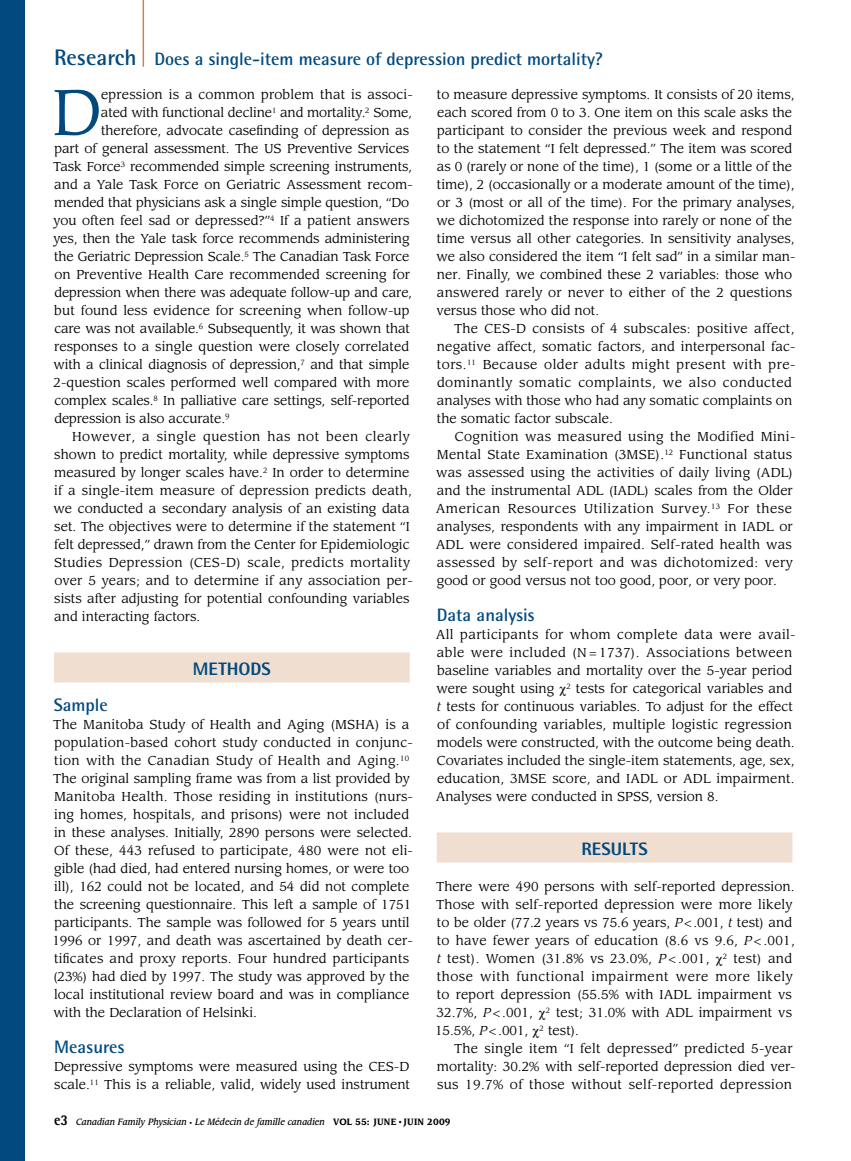
<style>
.page{position:relative;width:851px;height:1161px;background:#fff}
.page>*{position:absolute;margin:0;border:0;box-sizing:border-box;transform-origin:0 0}
.t1{font:63.6px "Leawood Std";color:#004a80}
.t2{font:700 18px "Rotis Semi Sans Std";color:#004a80}
.t3{font:800 18px "Rotis Semi Sans Std";color:#004a80}
.t4{font:12.75px/18px "Leawood Std";color:#000}
.t5{font:12.75px/18px "Leawood Std";letter-spacing:.025em;color:#000}
.t6{font:12.75px/18px "Leawood Std";letter-spacing:.02em;color:#000}
.t7{font:12.75px "Leawood Std";letter-spacing:.03em;color:#000}
.t8{font:12.75px "Leawood Std";letter-spacing:.035em;color:#000}
.t9{font:italic 500 9px "Leawood Std";color:#000;scale:.9 1}
.s1{font-size:22.5px}
.s2{font-style:italic}
.s3{font-family:"Rotis Semi Sans Std";font-weight:800;font-style:normal;font-size:15px}
.s4{font-style:normal;font-size:6px}
.s5{font-weight:700;font-style:normal}
.s6{font-family:"Times";font-weight:400;font-style:normal}
</style>
<div class="page">
<div style="left:0;top:0;width:24px;height:1161px;background:#004a80"></div>
<hr style="left:142px;top:0;width:2px;height:67px;background:#cc8354">
<div style="left:54px;top:652px;width:356px;height:30px;background:#f0ded0"></div>
<div style="left:436px;top:832px;width:356px;height:30px;background:#f0ded0"></div>
<h2 class="t2" style="left:54px;top:48px;width:550px"><span class="s1">Research</span> Does a single-item measure of depression predict mortality?</h2>
<h1 class="t1" style="left:52px;top:74px;width:51px">D</h1>
<p class="t4" style="left:101px;top:86px;width:313px">epression is a common problem that is associ-</p>
<p class="t4" style="left:436px;top:86px;width:361px">to measure depressive symptoms. It consists of 20 items, each scored from 0 to 3. One item on this scale asks the participant to consider the previous week and respond to the statement “I felt depressed.” The item was scored as 0 (rarely or none of the time), 1 (some or a little of the time), 2 (occasionally or a moderate amount of the time), or 3 (most or all of the time). For the primary analyses, we dichotomized the response into rarely or none of the time versus all other categories. In sensitivity analyses, we also considered the item “I felt sad” in a similar man&shy;ner. Finally, we combined these 2 variables: those who answered rarely or never to either of the 2 questions versus those who did not.</p>
<p class="t5" style="left:437px;top:320px;width:360px;text-indent:17px">The CES-D consists of 4 subscales: positive affect, negative affect, somatic factors, and interpersonal fac&shy;tors.<sup>11</sup> Because older adults might present with pre&shy;dominantly somatic complaints, we also conducted analyses with those who had any somatic complaints on the somatic factor subscale.</p>
<p class="t4" style="left:435px;top:428px;width:361px;text-indent:19px">Cognition was measured using the Modified Mini-Mental State Examination (3MSE).<sup>12</sup> Functional status was assessed using the activities of daily living (ADL) and the instrumental ADL (IADL) scales from the Older American Resources Utilization Survey.<sup>13</sup> For these analyses, respondents with any impairment in IADL or ADL were considered impaired. Self-rated health was assessed by self-report and was dichotomized: very good or good versus not too good, poor, or very poor.</p>
<h2 class="t2" style="left:437px;top:604px;width:99px">Data analysis</h2>
<p class="t4" style="left:435px;top:626px;width:361px">All participants for whom complete data were avail&shy;able were included (N = 1737). Associations between baseline variables and mortality over the 5-year period were sought using <sup>2</sup> tests for categorical variables and <span class="s2">t</span> tests for continuous variables. To adjust for the effect of confounding variables, multiple logistic regression models were constructed, with the outcome being death.<br>Covariates included the single-item statements, age, sex, education, 3MSE score, and IADL or ADL impairment.<br>Analyses were conducted in SPSS, version 8.</p>
<h2 class="t3" style="left:581px;top:837px;width:68px">RESULTS</h2>
<p class="t4" style="left:435px;top:878px;width:361px">There were 490 persons with self-reported depression.<br>Those with self-reported depression were more likely to be older (77.2 years vs 75.6 years, <span class="s2">P</span>&lt;.001, <span class="s2">t</span> test) and to have fewer years of education (8.6 vs 9.6, <span class="s2">P</span> &lt; .001, <span class="s2">t</span> test). Women (31.8% vs 23.0%, <span class="s2">P</span> &lt; .001, <sup>2</sup> test) and those with functional impairment were more likely to report depression (55.5% with IADL impairment vs 32.7%, <span class="s2">P</span>&lt;.001, <sup>2</sup> test; 31.0% with ADL impairment vs 15.5%, <span class="s2">P</span>&lt;.001, <sup>2</sup> test).</p>
<p class="t6" style="left:437px;top:1040px;width:360px;text-indent:17px">The single item “I felt depressed” predicted 5-year mortality: 30.2% with self-reported depression died ver&shy;sus 19.7% of those without self-reported depression</p>
<p class="t4" style="left:101px;top:104px;width:312px">ated with functional decline<sup>1</sup> and mortality.<sup>2</sup> Some,</p>
<p class="t4" style="left:101px;top:122px;width:309px">therefore, advocate casefinding of depression as</p>
<p class="t4" style="left:54px;top:140px;width:356px">part of general assessment. The US Preventive Services</p>
<p class="t4" style="left:53px;top:158px;width:360px">Task Force<sup>3</sup> recommended simple screening instruments,</p>
<p class="t4" style="left:54px;top:176px;width:360px">and a Yale Task Force on Geriatric Assessment recom-</p>
<p class="t4" style="left:54px;top:194px;width:356px">mended that physicians ask a single simple question, “Do</p>
<p class="t4" style="left:54px;top:212px;width:357px">you often feel sad or depressed?”<sup>4</sup> If a patient answers</p>
<p class="t4" style="left:54px;top:230px;width:357px">yes, then the Yale task force recommends administering</p>
<p class="t4" style="left:54px;top:248px;width:357px">the Geriatric Depression Scale.<sup>5</sup> The Canadian Task Force</p>
<p class="t4" style="left:54px;top:266px;width:357px">on Preventive Health Care recommended screening for</p>
<p class="t4" style="left:54px;top:284px;width:359px">depression when there was adequate follow-up and care,</p>
<p class="t4" style="left:54px;top:302px;width:357px">but found less evidence for screening when follow-up</p>
<p class="t4" style="left:54px;top:320px;width:357px">care was not available.<sup>6</sup> Subsequently, it was shown that</p>
<p class="t4" style="left:54px;top:338px;width:356px">responses to a single question were closely correlated</p>
<p class="t4" style="left:54px;top:356px;width:357px">with a clinical diagnosis of depression,<sup>7</sup> and that simple</p>
<p class="t4" style="left:53px;top:374px;width:357px">2-question scales performed well compared with more</p>
<p class="t4" style="left:54px;top:392px;width:356px">complex scales.<sup>8</sup> In palliative care settings, self-reported</p>
<p class="t4" style="left:54px;top:410px;width:177px">depression is also accurate.<sup>9</sup></p>
<p class="t8" style="left:72px;top:429px;width:339px">However, a single question has not been clearly</p>
<p class="t4" style="left:54px;top:446px;width:356px">shown to predict mortality, while depressive symptoms</p>
<p class="t4" style="left:54px;top:464px;width:357px">measured by longer scales have.<sup>2</sup> In order to determine</p>
<p class="t4" style="left:54px;top:482px;width:359px">if a single-item measure of depression predicts death,</p>
<p class="t4" style="left:54px;top:500px;width:357px">we conducted a secondary analysis of an existing data</p>
<p class="t4" style="left:54px;top:518px;width:357px">set. The objectives were to determine if the statement “I</p>
<p class="t4" style="left:54px;top:536px;width:357px">felt depressed,” drawn from the Center for Epidemiologic</p>
<p class="t7" style="left:54px;top:555px;width:357px">Studies Depression (CES-D) scale, predicts mortality</p>
<p class="t4" style="left:54px;top:572px;width:360px">over 5 years; and to determine if any association per-</p>
<p class="t4" style="left:54px;top:590px;width:356px">sists after adjusting for potential confounding variables</p>
<p class="t4" style="left:54px;top:608px;width:147px">and interacting factors.</p>
<h2 class="t3" style="left:193px;top:657px;width:79px">METHODS</h2>
<h2 class="t2" style="left:54px;top:694px;width:56px">Sample</h2>
<p class="t4" style="left:52px;top:716px;width:362px">The Manitoba Study of Health and Aging (MSHA) is a population-based cohort study conducted in conjunc&shy;tion with the Canadian Study of Health and Aging.<sup>10<br></sup>The original sampling frame was from a list provided by Manitoba Health. Those residing in institutions (nurs&shy;ing homes, hospitals, and prisons) were not included in these analyses. Initially, 2890 persons were selected.<br>Of these, 443 refused to participate, 480 were not eli&shy;gible (had died, had entered nursing homes, or were too ill), 162 could not be located, and 54 did not complete the screening questionnaire. This left a sample of 1751 participants. The sample was followed for 5 years until 1996 or 1997, and death was ascertained by death cer&shy;tificates and proxy reports. Four hundred participants (23%) had died by 1997. The study was approved by the local institutional review board and was in compliance with the Declaration of Helsinki.</p>
<h2 class="t2" style="left:54px;top:1036px;width:72px">Measures</h2>
<p class="t4" style="left:54px;top:1058px;width:357px">Depressive symptoms were measured using the CES-D scale.<sup>11</sup> This is a reliable, valid, widely used instrument</p>
<p class="t9" style="left:54px;top:1116px;width:442px"><span class="s3">e3</span> Canadian Family Physician <span class="s4">•</span> Le Médecin de famille canadien <span class="s5">Vol 55: JUNE</span> <span class="s6">•</span> <span class="s5">JUIN 2009</span></p>
</div>
